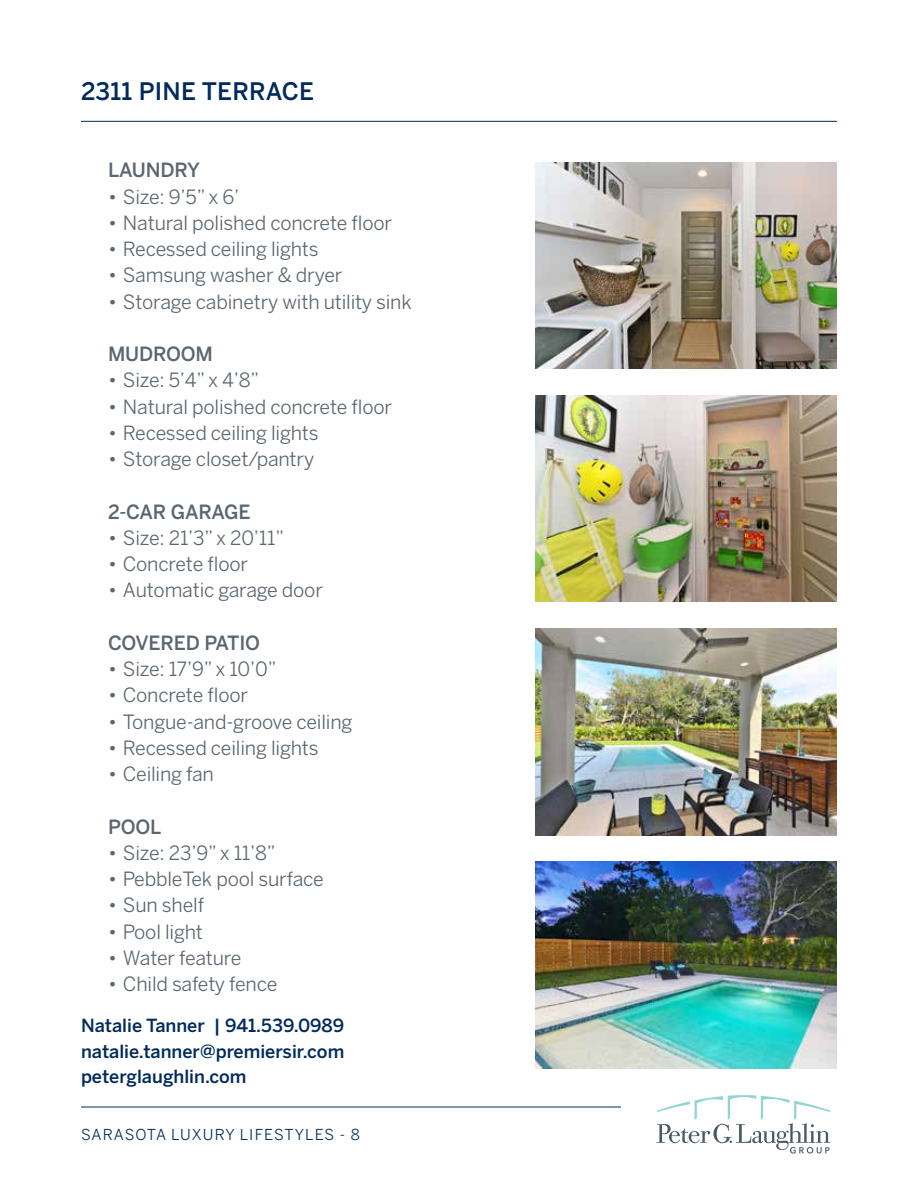
<style>
.page{position:relative;width:918px;height:1188px;background:#fff}
.page>*{position:absolute;margin:0;border:0;box-sizing:border-box;transform-origin:0 0}
.t1{font:500 24px "Benton Sans";letter-spacing:.01em;color:#002b5c}
.t2{font:19.5px "Benton Sans";letter-spacing:-.01em;color:#5c6670}
.t3{font:500 19.5px "Benton Sans";letter-spacing:-.01em;color:#5c6670}
.t4{font:500 18px/25.5px "Benton Sans";color:#002b5c;text-align:justify}
.t5{font:15px "Benton Sans";letter-spacing:.065em;color:#002b5c}
</style>
<div class="page">
<svg style="left:656px;top:1095px;width:174px;height:59px"></svg>
<hr style="left:81px;top:1107px;width:540px;height:1px;background:#002b5c">
<hr style="left:81px;top:121px;width:756px;height:1px;background:#002b5c">
<img style="left:536px;top:628px;width:301px;height:207px">
<img style="left:536px;top:162px;width:301px;height:207px">
<img style="left:536px;top:395px;width:301px;height:207px">
<img style="left:536px;top:861px;width:301px;height:207px">
<p class="t1" style="left:81px;top:77px;width:235px">2311 PINE TERRACE</p>
<p class="t3" style="left:108px;top:159px;width:94px">LAUNDRY</p>
<p class="t2" style="left:108px;top:185px;width:133px">• Size: 9’5” x 6’</p>
<p class="t2" style="left:108px;top:211px;width:286px">• Natural polished concrete floor</p>
<p class="t2" style="left:108px;top:237px;width:212px">• Recessed ceiling lights</p>
<p class="t2" style="left:108px;top:264px;width:236px">• Samsung washer &amp; dryer</p>
<p class="t2" style="left:108px;top:290px;width:305px">• Storage cabinetry with utility sink</p>
<p class="t3" style="left:108px;top:342px;width:106px">MUDROOM</p>
<p class="t2" style="left:108px;top:369px;width:153px">• Size: 5’4” x 4’8”</p>
<p class="t2" style="left:108px;top:395px;width:286px">• Natural polished concrete floor</p>
<p class="t2" style="left:108px;top:421px;width:212px">• Recessed ceiling lights</p>
<p class="t2" style="left:108px;top:447px;width:208px">• Storage closet/pantry</p>
<p class="t3" style="left:108px;top:500px;width:144px">2-CAR GARAGE</p>
<p class="t2" style="left:108px;top:526px;width:178px">• Size: 21’3” x 20’11”</p>
<p class="t2" style="left:108px;top:552px;width:142px">• Concrete floor</p>
<p class="t2" style="left:108px;top:579px;width:217px">• Automatic garage door</p>
<p class="t3" style="left:108px;top:631px;width:154px">COVERED PATIO</p>
<p class="t2" style="left:108px;top:657px;width:170px">• Size: 17’9” x 10’0”</p>
<p class="t2" style="left:108px;top:684px;width:142px">• Concrete floor</p>
<p class="t2" style="left:108px;top:710px;width:246px">• Tongue-and-groove ceiling</p>
<p class="t2" style="left:108px;top:736px;width:212px">• Recessed ceiling lights</p>
<p class="t2" style="left:108px;top:762px;width:107px">• Ceiling fan</p>
<p class="t3" style="left:108px;top:815px;width:55px">POOL</p>
<p class="t2" style="left:108px;top:841px;width:169px">• Size: 23’9” x 11’8”</p>
<p class="t2" style="left:108px;top:867px;width:217px">• PebbleTek pool surface</p>
<p class="t2" style="left:108px;top:894px;width:98px">• Sun shelf</p>
<p class="t2" style="left:108px;top:920px;width:97px">• Pool light</p>
<p class="t2" style="left:108px;top:946px;width:135px">• Water feature</p>
<p class="t2" style="left:108px;top:972px;width:171px">• Child safety fence</p>
<p class="t4" style="left:81px;top:1012px;width:265px">Natalie Tanner | 941.539.0989 natalie.tanner@premiersir.com peterglaughlin.com</p>
<p class="t5" style="left:81px;top:1126px;width:281px">SARASOTA LUXURY LIFESTYLES - 8</p>
</div>
